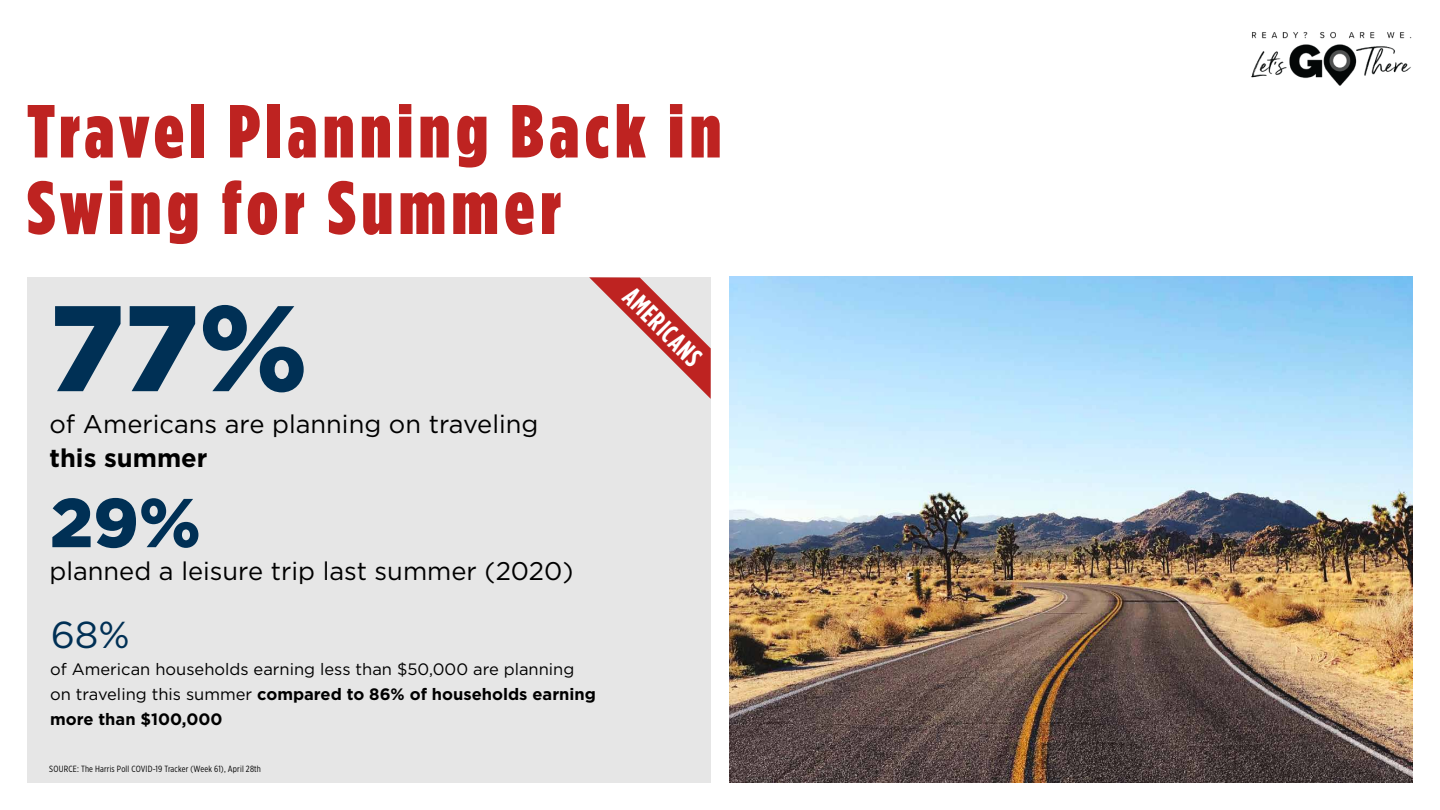
<style>
.page{position:relative;width:1440px;height:810px;background:#fff}
.page>*{position:absolute;margin:0;border:0;box-sizing:border-box;transform-origin:0 0}
.t1{font:900 121.5px "Gotham";color:#003055}
.t2{font:75px/76.5px "Gotham Condensed X Black";letter-spacing:.08em;color:#be2321}
.t3{font:900 69px "Gotham";color:#003055}
.t4{font:37.5px "Gotham";color:#003055}
.t5{font:700 27.15px "Gotham Condensed";color:#fff}
.t6{font:25.5px "Gotham";color:#000}
.t7{font:700 25.5px "Gotham";color:#000}
.t8{font:16.5px/25.3px "Gotham";color:#000}
.t9{font:9px "Gotham X Narrow";letter-spacing:.02em;color:#000}
.s1{font-weight:700}
</style>
<div class="page">
<div style="left:27px;top:278px;width:684px;height:505px;background:#e6e6e6"></div>
<img style="left:729px;top:277px;width:684px;height:506px">
<svg style="left:589px;top:277px;width:122px;height:122px"></svg>
<img style="left:1251px;top:32px;width:161px;height:54px">
<h2 class="t2" style="left:27px;top:92px;width:696px">Travel Planning Back in<br>Swing for Summer</h2>
<h1 class="t1" style="left:50px;top:264px;width:260px">77%</h1>
<h3 class="t6" style="left:50px;top:408px;width:490px">of Americans are planning on traveling</h3>
<h3 class="t7" style="left:50px;top:441px;width:160px">this summer</h3>
<h3 class="t3" style="left:50px;top:475px;width:152px">29%</h3>
<h3 class="t6" style="left:50px;top:554px;width:525px">planned a leisure trip last summer (2020)</h3>
<h3 class="t4" style="left:51px;top:611px;width:81px">68%</h3>
<p class="t8" style="left:50px;top:656px;width:547px">of American households earning less than $50,000 are planning on traveling this summer <span class="s1">compared to 86% of households earning more than $100,000</span></p>
<p class="t9" style="left:49px;top:763px;width:213px">SOURCE: The Harris Poll COVID-19 Tracker (Week 61), April 28th</p>
<h3 class="t5" style="left:639px;top:281px;width:100px;rotate:45deg">AMERICANS</h3>
</div>
